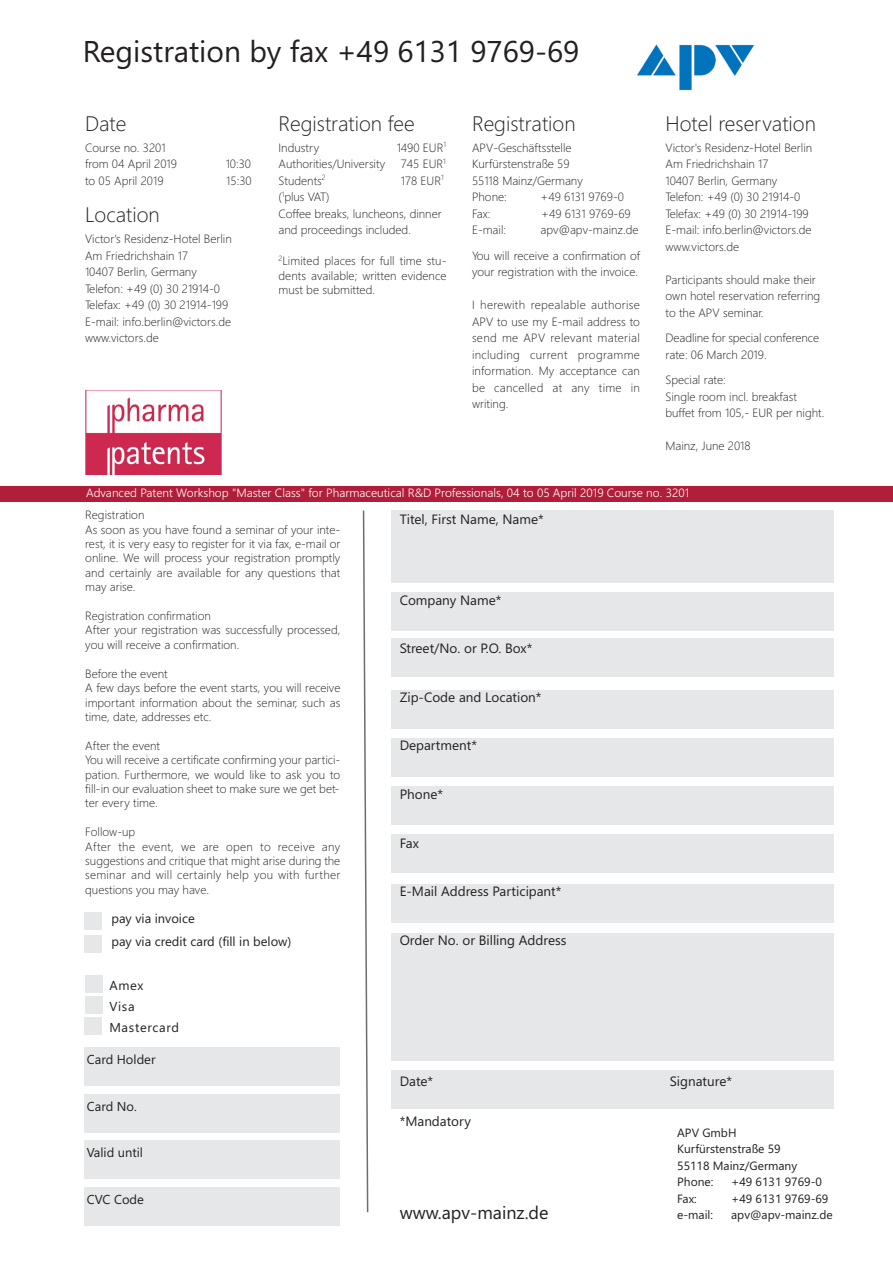
<style>
.page{position:relative;width:893px;height:1263px;background:#fff}
.page>*{position:absolute;margin:0;border:0;box-sizing:border-box;transform-origin:0 0}
.t1{font:30px "Segoe UI";color:#231f20}
.t2{font:300 21px "Segoe UI";color:#231f20}
.t3{font:18px "Segoe UI";color:#231f20}
.t4{font:13.5px "Segoe UI";color:#231f20}
.t5{font:12.9px/22.5px "Segoe UI";color:#231f20}
.t6{font:12.9px/21px "Segoe UI";letter-spacing:.055em;color:#231f20}
.t7{font:300 12px/16.5px "Segoe UI";color:#231f20}
.t8{font:12px/16.5px "Segoe UI";color:#231f20}
.t9{font:300 12px "Segoe UI";color:#fff}
</style>
<div class="page">
<img style="left:85px;top:390px;width:137px;height:84px">
<div style="left:391px;top:592px;width:442px;height:38px;background:#e6e7e9"></div>
<div style="left:391px;top:639px;width:442px;height:38px;background:#e6e7e9"></div>
<div style="left:391px;top:511px;width:442px;height:72px;background:#e6e7e9"></div>
<div style="left:391px;top:690px;width:442px;height:38px;background:#e6e7e9"></div>
<div style="left:391px;top:738px;width:442px;height:38px;background:#e6e7e9"></div>
<div style="left:391px;top:786px;width:442px;height:39px;background:#e6e7e9"></div>
<div style="left:391px;top:835px;width:442px;height:38px;background:#e6e7e9"></div>
<div style="left:391px;top:884px;width:442px;height:39px;background:#e6e7e9"></div>
<div style="left:391px;top:933px;width:442px;height:127px;background:#e6e7e9"></div>
<div style="left:391px;top:1070px;width:442px;height:38px;background:#e6e7e9"></div>
<div style="left:85px;top:1094px;width:255px;height:38px;background:#e6e7e9"></div>
<div style="left:85px;top:1047px;width:255px;height:39px;background:#e6e7e9"></div>
<div style="left:85px;top:1141px;width:255px;height:38px;background:#e6e7e9"></div>
<div style="left:84px;top:1187px;width:256px;height:39px;background:#e6e7e9"></div>
<div style="left:85px;top:1018px;width:17px;height:17px;background:#e6e7e9"></div>
<div style="left:85px;top:997px;width:17px;height:17px;background:#e6e7e9"></div>
<svg style="left:362px;top:510px;width:7px;height:703px"></svg>
<div style="left:85px;top:912px;width:17px;height:17px;background:#e6e7e9"></div>
<div style="left:85px;top:935px;width:17px;height:17px;background:#e6e7e9"></div>
<div style="left:85px;top:975px;width:17px;height:17px;background:#e6e7e9"></div>
<img style="left:636px;top:44px;width:118px;height:47px">
<div style="left:0;top:486px;width:893px;height:16px;background:#b01e39"></div>
<h1 class="t1" style="left:83px;top:40px;width:498px">Registration by fax +49 6131 9769-69</h1>
<h2 class="t2" style="left:85px;top:116px;width:43px">Date</h2>
<p class="t7" style="left:85px;top:141px;width:94px">Course no. 3201 from 04 April 2019</p>
<p class="t7" style="left:226px;top:157px;width:27px">10:30</p>
<p class="t7" style="left:85px;top:174px;width:80px">to 05 April 2019</p>
<p class="t7" style="left:226px;top:174px;width:27px">15:30</p>
<h2 class="t2" style="left:85px;top:207px;width:76px">Location</h2>
<p class="t7" style="left:85px;top:232px;width:148px">Victor's Residenz-Hotel Berlin<br>Am Friedrichshain 17<br>10407 Berlin, Germany<br>Telefon: +49 (0) 30 21914-0<br>Telefax: +49 (0) 30 21914-199<br>E-mail: info.berlin@victors.de www.victors.de</p>
<h2 class="t2" style="left:279px;top:116px;width:138px">Registration fee</h2>
<p class="t7" style="left:279px;top:141px;width:42px">Industry</p>
<p class="t7" style="left:397px;top:141px;width:51px">1490 EUR<sup>1</sup></p>
<p class="t7" style="left:279px;top:157px;width:108px">Authorities/University</p>
<p class="t7" style="left:401px;top:157px;width:46px">745 EUR<sup>1</sup></p>
<p class="t7" style="left:279px;top:174px;width:49px">Students<sup>2</sup></p>
<p class="t7" style="left:401px;top:174px;width:44px">178 EUR<sup>1</sup></p>
<p class="t7" style="left:279px;top:190px;width:165px">(<sup>1</sup>plus VAT)<br>Coffee breaks, luncheons, dinner and proceedings included.</p>
<p class="t7" style="left:279px;top:255px;width:169px;line-height:14.4px;text-align:justify"><sup>2</sup>Limited places for full time stu&shy;dents available; written evidence must be submitted.</p>
<h2 class="t2" style="left:472px;top:116px;width:105px">Registration</h2>
<p class="t7" style="left:472px;top:141px;width:112px">APV-Geschäftsstelle<br>Kurfürstenstraße 59<br>55118 Mainz/Germany<br>Phone:</p>
<p class="t7" style="left:541px;top:190px;width:85px">+49 6131 9769-0</p>
<p class="t7" style="left:472px;top:207px;width:20px">Fax:</p>
<p class="t7" style="left:541px;top:207px;width:91px">+49 6131 9769-69</p>
<p class="t7" style="left:472px;top:223px;width:36px">E-mail:</p>
<p class="t7" style="left:472px;top:219px;width:169px;line-height:25.5px;text-align:right">apv@apv-mainz.de<br>You will receive a confirmation of</p>
<p class="t7" style="left:472px;top:265px;width:168px">your registration with the invoice.</p>
<p class="t7" style="left:472px;top:298px;width:169px;text-align:justify">I herewith repealable authorise APV to use my E-mail address to send me APV relevant material including current programme information. My acceptance can be cancelled at any time in writing.</p>
<h2 class="t2" style="left:665px;top:116px;width:152px">Hotel reservation</h2>
<p class="t7" style="left:665px;top:141px;width:148px">Victor's Residenz-Hotel Berlin<br>Am Friedrichshain 17<br>10407 Berlin, Germany<br>Telefon: +49 (0) 30 21914-0<br>Telefax: +49 (0) 30 21914-199<br>E-mail: info.berlin@victors.de www.victors.de</p>
<p class="t7" style="left:665px;top:273px;width:156px">Participants should make their own hotel reservation referring to the APV seminar.</p>
<p class="t7" style="left:665px;top:331px;width:155px">Deadline for special conference rate: 06 March 2019.</p>
<p class="t7" style="left:665px;top:373px;width:160px">Special rate:<br>Single room incl. breakfast buffet from 105,- EUR per night.</p>
<p class="t7" style="left:665px;top:439px;width:87px">Mainz, June 2018</p>
<p class="t9" style="left:86px;top:488px;width:605px">Advanced Patent Workshop "Master Class" for Pharmaceutical R&amp;D Professionals, 04 to 05 April 2019 Course no. 3201</p>
<p class="t7" style="left:85px;top:509px;width:257px;line-height:14.4px">Registration<br>As soon as you have found a seminar of your inte&shy;rest, it is very easy to register for it via fax, e-mail or online. We will process your registration promptly and certainly are available for any questions that may arise.</p>
<p class="t7" style="left:85px;top:610px;width:257px;line-height:14.4px">Registration confirmation<br>After your registration was successfully processed, you will receive a confirmation.</p>
<p class="t7" style="left:85px;top:667px;width:257px;line-height:14.4px">Before the event<br>A few days before the event starts, you will receive important information about the seminar, such as time, date, addresses etc.</p>
<p class="t7" style="left:85px;top:739px;width:257px;line-height:14.4px">After the event<br>You will receive a certificate confirming your partici&shy;pation. Furthermore, we would like to ask you to fill-in our evaluation sheet to make sure we get bet&shy;ter every time.</p>
<p class="t7" style="left:85px;top:826px;width:257px;line-height:14.4px">Follow-up<br>After the event, we are open to receive any suggestions and critique that might arise during the seminar and will certainly help you with further questions you may have.</p>
<p class="t5" style="left:112px;top:909px;width:181px">pay via invoice<br>pay via credit card (fill in below)</p>
<p class="t6" style="left:109px;top:976px;width:71px">Amex<br>Visa<br>Mastercard</p>
<p class="t5" style="left:87px;top:1050px;width:70px">Card Holder</p>
<p class="t5" style="left:87px;top:1096px;width:52px">Card No.</p>
<p class="t5" style="left:87px;top:1142px;width:58px">Valid until</p>
<p class="t5" style="left:87px;top:1189px;width:59px">CVC Code</p>
<p class="t4" style="left:400px;top:514px;width:145px">Titel, First Name, Name*</p>
<p class="t4" style="left:400px;top:595px;width:103px">Company Name*</p>
<p class="t4" style="left:400px;top:643px;width:134px">Street/No. or P.O. Box*</p>
<p class="t4" style="left:400px;top:692px;width:143px">Zip-Code and Location*</p>
<p class="t4" style="left:400px;top:740px;width:79px">Department*</p>
<p class="t4" style="left:400px;top:789px;width:45px">Phone*</p>
<p class="t4" style="left:400px;top:838px;width:21px">Fax</p>
<p class="t4" style="left:400px;top:886px;width:163px">E-Mail Address Participant*</p>
<p class="t4" style="left:400px;top:935px;width:168px">Order No. or Billing Address</p>
<p class="t4" style="left:400px;top:1076px;width:35px">Date*</p>
<p class="t4" style="left:670px;top:1076px;width:64px">Signature*</p>
<p class="t4" style="left:400px;top:1116px;width:73px">*Mandatory</p>
<p class="t8" style="left:677px;top:1125px;width:122px">APV GmbH<br>Kurfürstenstraße 59<br>55118 Mainz/Germany<br>Phone:</p>
<p class="t8" style="left:731px;top:1175px;width:92px">+49 6131 9769-0</p>
<h3 class="t3" style="left:400px;top:1205px;width:150px">www.apv-mainz.de</h3>
<p class="t8" style="left:677px;top:1191px;width:21px">Fax:</p>
<p class="t8" style="left:731px;top:1191px;width:99px">+49 6131 9769-69</p>
<p class="t8" style="left:677px;top:1208px;width:37px">e-mail:</p>
<p class="t8" style="left:731px;top:1208px;width:103px">apv@apv-mainz.de</p>
</div>
